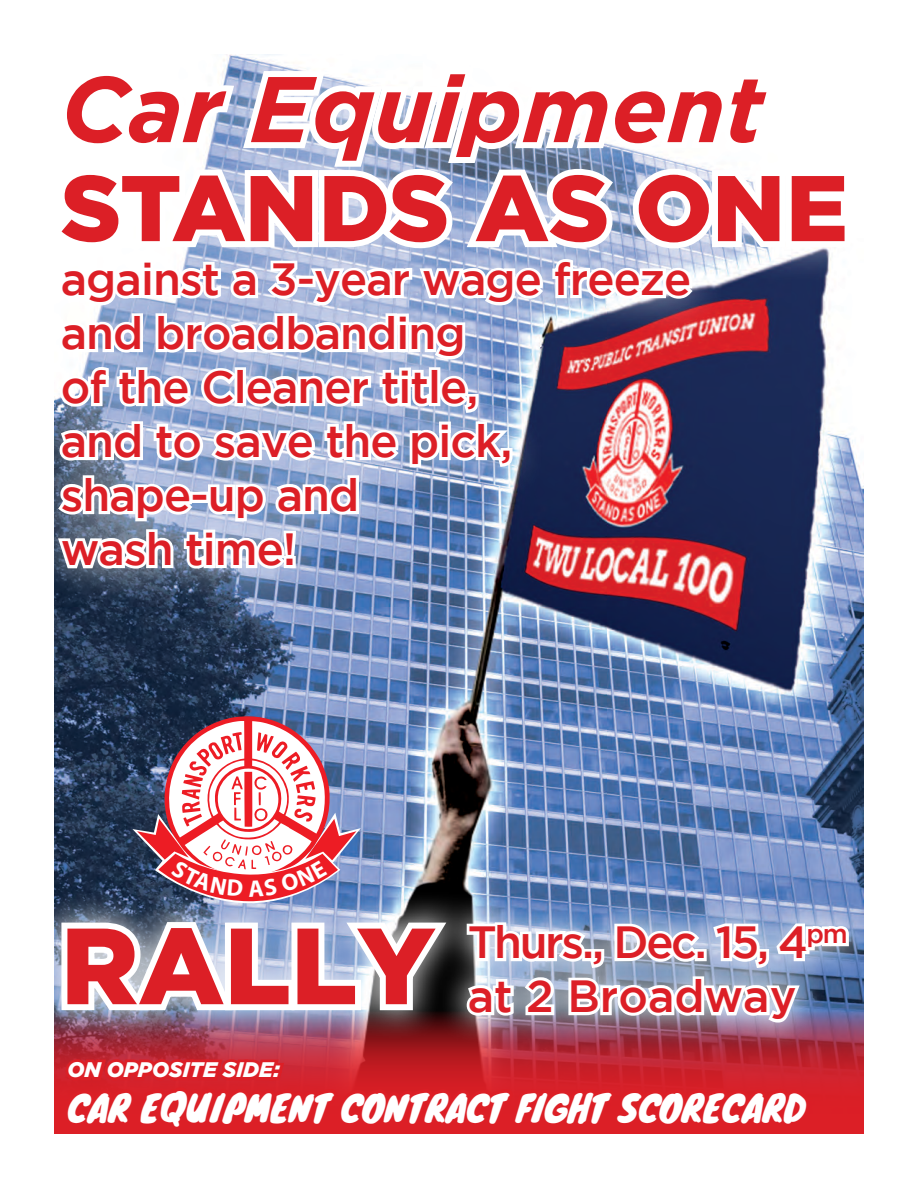
<style>
.page{position:relative;width:918px;height:1188px;background:#fff}
.page>*{position:absolute;margin:0;border:0;box-sizing:border-box;transform-origin:0 0}
.t1{font:900 108px "Gotham";color:#dc1f26}
.t2{font:italic 700 93px "Gotham";color:#dc1f26}
.t3{font:900 93px "Gotham";letter-spacing:-.01em;color:#dc1f26}
.t4{font:500 45px/54px "Gotham";letter-spacing:-.02em;color:#dc1f26}
.t5{font:500 45px/54px "Gotham";color:#dc1f26}
.t6{font:36px "Knewave";color:#fff}
.t7{font:italic 900 21px "Gotham";color:#fff}
</style>
<div class="page">
<img style="left:54px;top:602px;width:810px;height:285px">
<svg style="left:54px;top:1049px;width:810px;height:85px;background:#c9222c"></svg>
<svg style="left:61px;top:1051px;width:752px;height:83px;background:#d42029"></svg>
<div style="left:12px;top:26px;width:869px;height:576px;background:#fff;opacity:.5"></div>
<svg style="left:45px;top:61px;width:812px;height:517px"></svg>
<div style="left:27px;top:887px;width:851px;height:162px;background:#fff;opacity:.75"></div>
<img style="left:55px;top:914px;width:797px;height:113px">
<svg style="left:132px;top:716px;width:229px;height:188px"></svg>
<h2 class="t2" style="left:61px;top:55px;width:705px">Car Equipment</h2>
<h2 class="t3" style="left:61px;top:154px;width:789px">STANDS AS ONE</h2>
<p class="t4" style="left:61px;top:251px;width:632px">against a 3-year wage freeze and broadbanding<br>of the Cleaner title,<br>and to save the pick, shape-up and<br>wash time!</p>
<h1 class="t1" style="left:61px;top:904px;width:376px">RALLY</h1>
<p class="t5" style="left:468px;top:914px;width:381px">Thurs., Dec. 15, 4<sup>pm </sup>at 2 Broadway</p>
<p class="t7" style="left:68px;top:1058px;width:214px">ON OPPOSITE SIDE:</p>
<p class="t6" style="left:68px;top:1079px;width:739px">CAR EQUIPMENT CONTRACT FIGHT SCORECARD</p>
</div>
